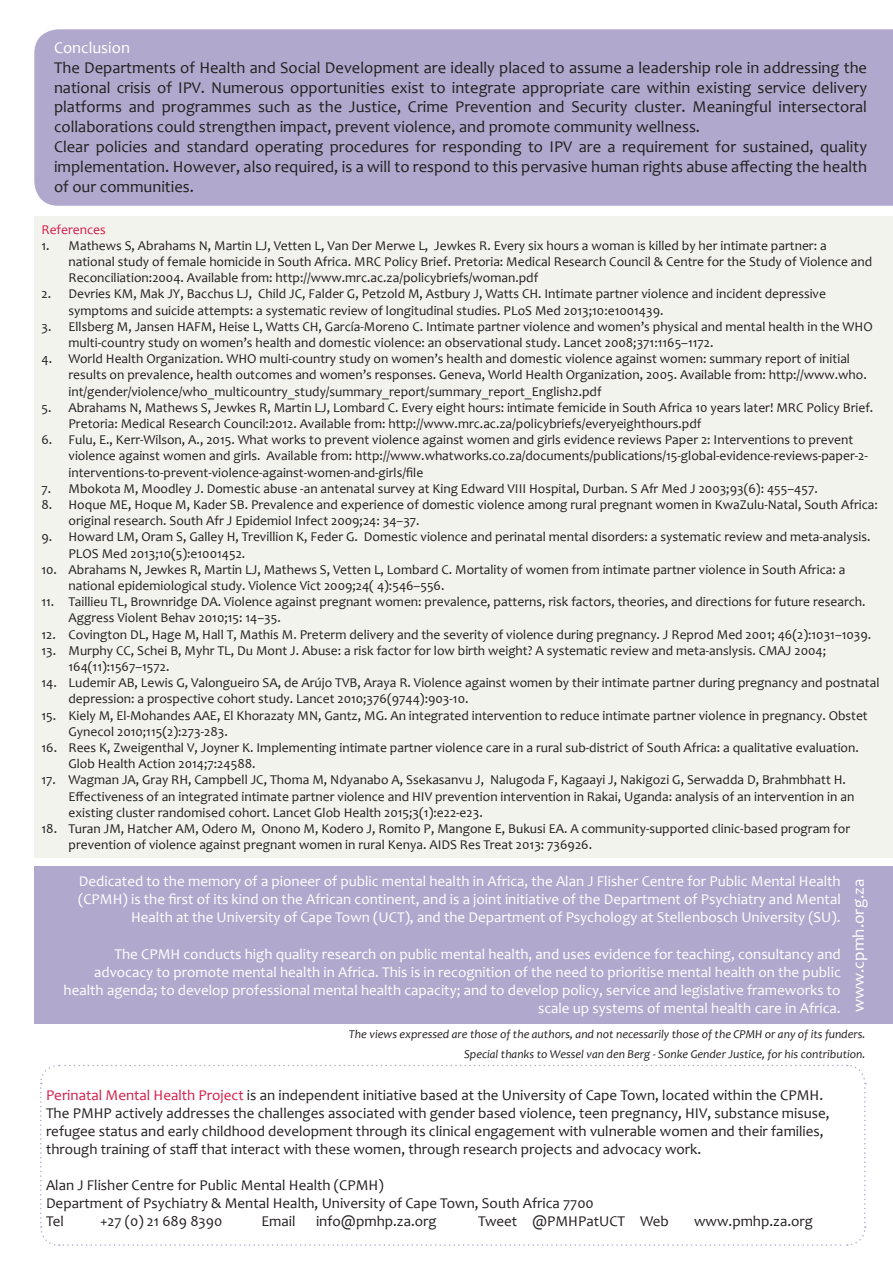
<style>
.page{position:relative;width:893px;height:1263px;background:#fff}
.page>*{position:absolute;margin:0;border:0;box-sizing:border-box;transform-origin:0 0}
.t1{font:16.5px/19.8px "Candara";color:#231f20}
.t2{font:16.5px "Candara";color:#fff}
.t3{font:15px/18px "Candara";color:#fff;text-align:right}
.t4{font:15px/18px "Candara";color:#231f20}
.t5{font:13.5px/16.2px "Candara";color:#231f20}
.t6{font:13.5px "Candara";color:#d41c49}
.t7{font:italic 12px "Candara";color:#231f20}
.s1{color:#d41c49}
</style>
<div class="page">
<div style="left:34px;top:216px;width:859px;height:641px;background:#f3f3ed"></div>
<div style="left:34px;top:29px;width:859px;height:177px;background:#b0a9cd"></div>
<div style="left:34px;top:866px;width:859px;height:158px;background:#b0a9cd"></div>
<svg style="left:40px;top:1064px;width:826px;height:182px"></svg>
<p class="t2" style="left:54px;top:37px;width:77px">Conclusion</p>
<p class="t1" style="left:54px;top:57px;width:815px">The Departments of Health and Social Development are ideally placed to assume a leadership role in addressing the national crisis of IPV. Numerous opportunities exist to integrate appropriate care within existing service delivery platforms and programmes such as the Justice, Crime Prevention and Security cluster. Meaningful intersectoral collaborations could strengthen impact, prevent violence, and promote community wellness.<br>Clear policies and standard operating procedures for responding to IPV are a requirement for sustained, quality implementation. However, also required, is a will to respond to this pervasive human rights abuse affecting the health of our communities.</p>
<p class="t6" style="left:42px;top:221px;width:66px">References</p>
<p class="t5" style="left:69px;top:237px;width:805px;text-indent:-27px">1. Mathews S, Abrahams N, Martin LJ, Vetten L, Van Der Merwe L, Jewkes R. Every six hours a woman is killed by her intimate partner: a national study of female homicide in South Africa. MRC Policy Brief. Pretoria: Medical Research Council &amp; Centre for the Study of Violence and<br>Reconciliation:2004. Available from: http://www.mrc.ac.za/policybriefs/woman.pdf</p>
<p class="t5" style="left:69px;top:286px;width:759px;text-indent:-27px">2. Devries KM, Mak JY, Bacchus LJ, Child JC, Falder G, Petzold M, Astbury J, Watts CH. Intimate partner violence and incident depressive symptoms and suicide attempts: a systematic review of longitudinal studies. PLoS Med 2013;10:e1001439.</p>
<p class="t5" style="left:69px;top:318px;width:806px;text-indent:-27px">3. Ellsberg M, Jansen HAFM, Heise L, Watts CH, García-Moreno C. Intimate partner violence and women’s physical and mental health in the WHO multi-country study on women’s health and domestic violence: an observational study. Lancet 2008;371:1165–1172.</p>
<p class="t5" style="left:69px;top:350px;width:800px;text-indent:-27px">4. World Health Organization. WHO multi-country study on women’s health and domestic violence against women: summary report of initial results on prevalence, health outcomes and women’s responses. Geneva, World Health Organization, 2005. Available from: http://www.who. int/gender/violence/who_multicountry_study/summary_report/summary_report_English2.pdf</p>
<p class="t5" style="left:69px;top:399px;width:806px;text-indent:-27px">5. Abrahams N, Mathews S, Jewkes R, Martin LJ, Lombard C. Every eight hours: intimate femicide in South Africa 10 years later! MRC Policy Brief.<br>Pretoria: Medical Research Council:2012. Available from: http://www.mrc.ac.za/policybriefs/everyeighthours.pdf</p>
<p class="t5" style="left:69px;top:431px;width:801px;text-indent:-27px">6. Fulu, E., Kerr-Wilson, A., 2015. What works to prevent violence against women and girls evidence reviews Paper 2: Interventions to prevent violence against women and girls. Available from: http://www.whatworks.co.za/documents/publications/15-global-evidence-reviews-paper-2- interventions-to-prevent-violence-against-women-and-girls/file</p>
<p class="t5" style="left:42px;top:480px;width:778px">7. Mbokota M, Moodley J. Domestic abuse -an antenatal survey at King Edward VIII Hospital, Durban. S Afr Med J 2003;93(6): 455–457.</p>
<p class="t5" style="left:69px;top:496px;width:811px;text-indent:-27px">8. Hoque ME, Hoque M, Kader SB. Prevalence and experience of domestic violence among rural pregnant women in KwaZulu-Natal, South Africa: original research. South Afr J Epidemiol Infect 2009;24: 34–37.</p>
<p class="t5" style="left:69px;top:529px;width:803px;text-indent:-27px">9. Howard LM, Oram S, Galley H, Trevillion K, Feder G. Domestic violence and perinatal mental disorders: a systematic review and meta-analysis.<br>PLOS Med 2013;10(5):e1001452.</p>
<p class="t5" style="left:69px;top:561px;width:778px;text-indent:-27px">10. Abrahams N, Jewkes R, Martin LJ, Mathews S, Vetten L, Lombard C. Mortality of women from intimate partner violence in South Africa: a national epidemiological study. Violence Vict 2009;24( 4):546–556.</p>
<p class="t5" style="left:69px;top:593px;width:799px;text-indent:-27px">11. Taillieu TL, Brownridge DA. Violence against pregnant women: prevalence, patterns, risk factors, theories, and directions for future research.<br>Aggress Violent Behav 2010;15: 14–35.</p>
<p class="t5" style="left:42px;top:626px;width:831px">12. Covington DL, Hage M, Hall T, Mathis M. Preterm delivery and the severity of violence during pregnancy. J Reprod Med 2001; 46(2):1031–1039.</p>
<p class="t5" style="left:69px;top:642px;width:759px;text-indent:-27px">13. Murphy CC, Schei B, Myhr TL, Du Mont J. Abuse: a risk factor for low birth weight? A systematic review and meta-anslysis. CMAJ 2004;<br>164(11):1567–1572.</p>
<p class="t5" style="left:69px;top:674px;width:812px;text-indent:-27px">14. Ludemir AB, Lewis G, Valongueiro SA, de Arújo TVB, Araya R. Violence against women by their intimate partner during pregnancy and postnatal depression: a prospective cohort study. Lancet 2010;376(9744):903-10.</p>
<p class="t5" style="left:69px;top:707px;width:801px;text-indent:-27px">15. Kiely M, El-Mohandes AAE, El Khorazaty MN, Gantz, MG. An integrated intervention to reduce intimate partner violence in pregnancy. Obstet<br>Gynecol 2010;115(2):273-283.</p>
<p class="t5" style="left:69px;top:739px;width:792px;text-indent:-27px">16. Rees K, Zweigenthal V, Joyner K. Implementing intimate partner violence care in a rural sub-district of South Africa: a qualitative evaluation.<br>Glob Health Action 2014;7:24588.</p>
<p class="t5" style="left:69px;top:772px;width:787px;text-indent:-27px">17. Wagman JA, Gray RH, Campbell JC, Thoma M, Ndyanabo A, Ssekasanvu J, Nalugoda F, Kagaayi J, Nakigozi G, Serwadda D, Brahmbhatt H.<br>Effectiveness of an integrated intimate partner violence and HIV prevention intervention in Rakai, Uganda: analysis of an intervention in an existing cluster randomised cohort. Lancet Glob Health 2015;3(1):e22-e23.</p>
<p class="t5" style="left:69px;top:820px;width:783px;text-indent:-27px">18. Turan JM, Hatcher AM, Odero M, Onono M, Kodero J, Romito P, Mangone E, Bukusi EA. A community-supported clinic-based program for prevention of violence against pregnant women in rural Kenya. AIDS Res Treat 2013: 736926.</p>
<p class="t3" style="left:78px;top:872px;width:764px">Dedicated to the memory of a pioneer of public mental health in Africa, the Alan J Flisher Centre for Public Mental Health (CPMH) is the first of its kind on the African continent, and is a joint initiative of the Department of Psychiatry and Mental<br>Health at the University of Cape Town (UCT), and the Department of Psychology at Stellenbosch University (SU).</p>
<p class="t3" style="left:64px;top:944px;width:779px">The CPMH conducts high quality research on public mental health, and uses evidence for teaching, consultancy and advocacy to promote mental health in Africa. This is in recognition of the need to prioritise mental health on the public health agenda; to develop professional mental health capacity; and to develop policy, service and legislative frameworks to scale up systems of mental health care in Africa.</p>
<p class="t2" style="left:848px;top:1012px;width:135px;rotate:-90deg">www.cpmh.org.za</p>
<p class="t7" style="left:349px;top:1026px;width:518px">The views expressed are those of the authors, and not necessarily those of the CPMH or any of its funders.</p>
<p class="t7" style="left:464px;top:1046px;width:403px">Special thanks to Wessel van den Berg - Sonke Gender Justice, for his contribution.</p>
<p class="t4" style="left:46px;top:1085px;width:785px"><span class="s1">Perinatal Mental Health Project</span> is an independent initiative based at the University of Cape Town, located within the CPMH.<br>The PMHP actively addresses the challenges associated with gender based violence, teen pregnancy, HIV, substance misuse, refugee status and early childhood development through its clinical engagement with vulnerable women and their families, through training of staff that interact with these women, through research projects and advocacy work.</p>
<p class="t4" style="left:46px;top:1175px;width:549px">Alan J Flisher Centre for Public Mental Health (CPMH)<br>Department of Psychiatry &amp; Mental Health, University of Cape Town, South Africa 7700<br>Tel</p>
<p class="t4" style="left:100px;top:1211px;width:124px">+27 (0) 21 689 8390</p>
<p class="t4" style="left:261px;top:1211px;width:36px">Email</p>
<p class="t4" style="left:316px;top:1211px;width:122px">info@pmhp.za.org</p>
<p class="t4" style="left:478px;top:1211px;width:192px">Tweet @PMHPatUCT Web</p>
<p class="t4" style="left:694px;top:1211px;width:120px">www.pmhp.za.org</p>
</div>
